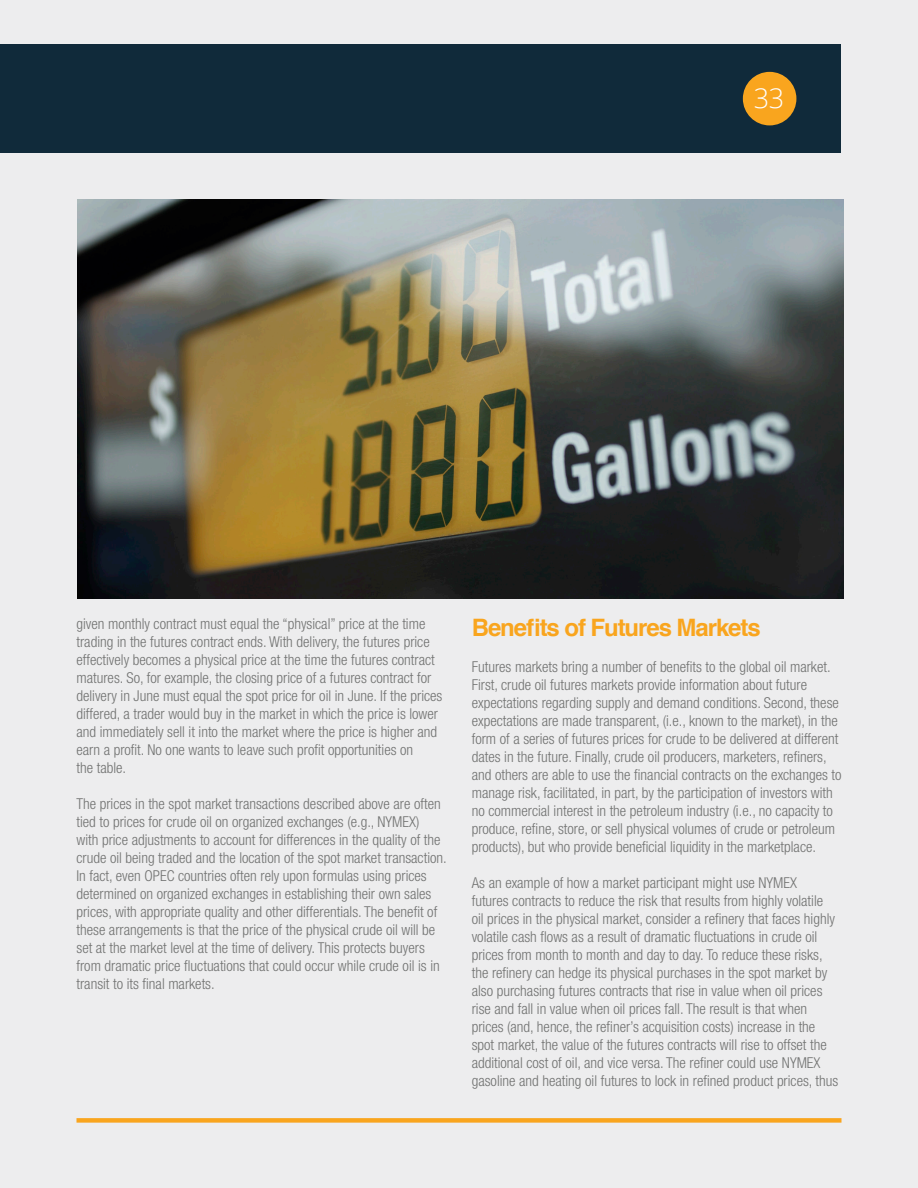
<style>
.page{position:relative;width:918px;height:1188px;background:#ededee}
.page>*{position:absolute;margin:0;border:0;box-sizing:border-box;transform-origin:0 0}
.t1{font:300 27px "Open Sans";color:#fff}
.t2{font:700 24px "Helvetica";letter-spacing:-.045em;color:#f9a51e}
.t3{font:300 condensed 15px/18px "Helvetica Neue LT Std";color:#717271}
</style>
<div class="page">
<div style="left:76px;top:1118px;width:766px;height:5px;background:#f9a51e"></div>
<div style="left:0;top:44px;width:842px;height:109px;background:#102a3a"></div>
<div style="left:743px;top:72px;width:53px;height:53px;background:#f9a51e;border-radius:50%"></div>
<img style="left:77px;top:200px;width:766px;height:398px">
<h1 class="t1" style="left:754px;top:80px;width:32px">33</h1>
<p class="t3" style="left:76px;top:614px;width:367px">given monthly contract must equal the “physical” price at the time trading in the futures contract ends. With delivery, the futures price effectively becomes a physical price at the time the futures contract matures. So, for example, the closing price of a futures contract for delivery in June must equal the spot price for oil in June. If the prices differed, a trader would buy in the market in which the price is lower and immediately sell it into the market where the price is higher and earn a profit. No one wants to leave such profit opportunities on<br>the table.</p>
<p class="t3" style="left:76px;top:794px;width:372px">The prices in the spot market transactions described above are often tied to prices for crude oil on organized exchanges (e.g., NYMEX)<br>with price adjustments to account for differences in the quality of the crude oil being traded and the location of the spot market transaction.<br>In fact, even OPEC countries often rely upon formulas using prices determined on organized exchanges in establishing their own sales prices, with appropriate quality and other differentials. The benefit of these arrangements is that the price of the physical crude oil will be set at the market level at the time of delivery. This protects buyers from dramatic price fluctuations that could occur while crude oil is in transit to its final markets.</p>
<h2 class="t2" style="left:472px;top:608px;width:291px">Benefits of Futures Markets</h2>
<p class="t3" style="left:472px;top:658px;width:371px">Futures markets bring a number of benefits to the global oil market.<br>First, crude oil futures markets provide information about future expectations regarding supply and demand conditions. Second, these expectations are made transparent, (i.e., known to the market), in the form of a series of futures prices for crude to be delivered at different dates in the future. Finally, crude oil producers, marketers, refiners, and others are able to use the financial contracts on the exchanges to manage risk, facilitated, in part, by the participation of investors with no commercial interest in the petroleum industry (i.e., no capacity to produce, refine, store, or sell physical volumes of crude or petroleum products), but who provide beneficial liquidity in the marketplace.</p>
<p class="t3" style="left:472px;top:874px;width:368px">As an example of how a market participant might use NYMEX<br>futures contracts to reduce the risk that results from highly volatile oil prices in the physical market, consider a refinery that faces highly volatile cash flows as a result of dramatic fluctuations in crude oil prices from month to month and day to day. To reduce these risks, the refinery can hedge its physical purchases in the spot market by also purchasing futures contracts that rise in value when oil prices rise and fall in value when oil prices fall. The result is that when prices (and, hence, the refiner’s acquisition costs) increase in the spot market, the value of the futures contracts will rise to offset the additional cost of oil, and vice versa. The refiner could use NYMEX gasoline and heating oil futures to lock in refined product prices, thus</p>
</div>
